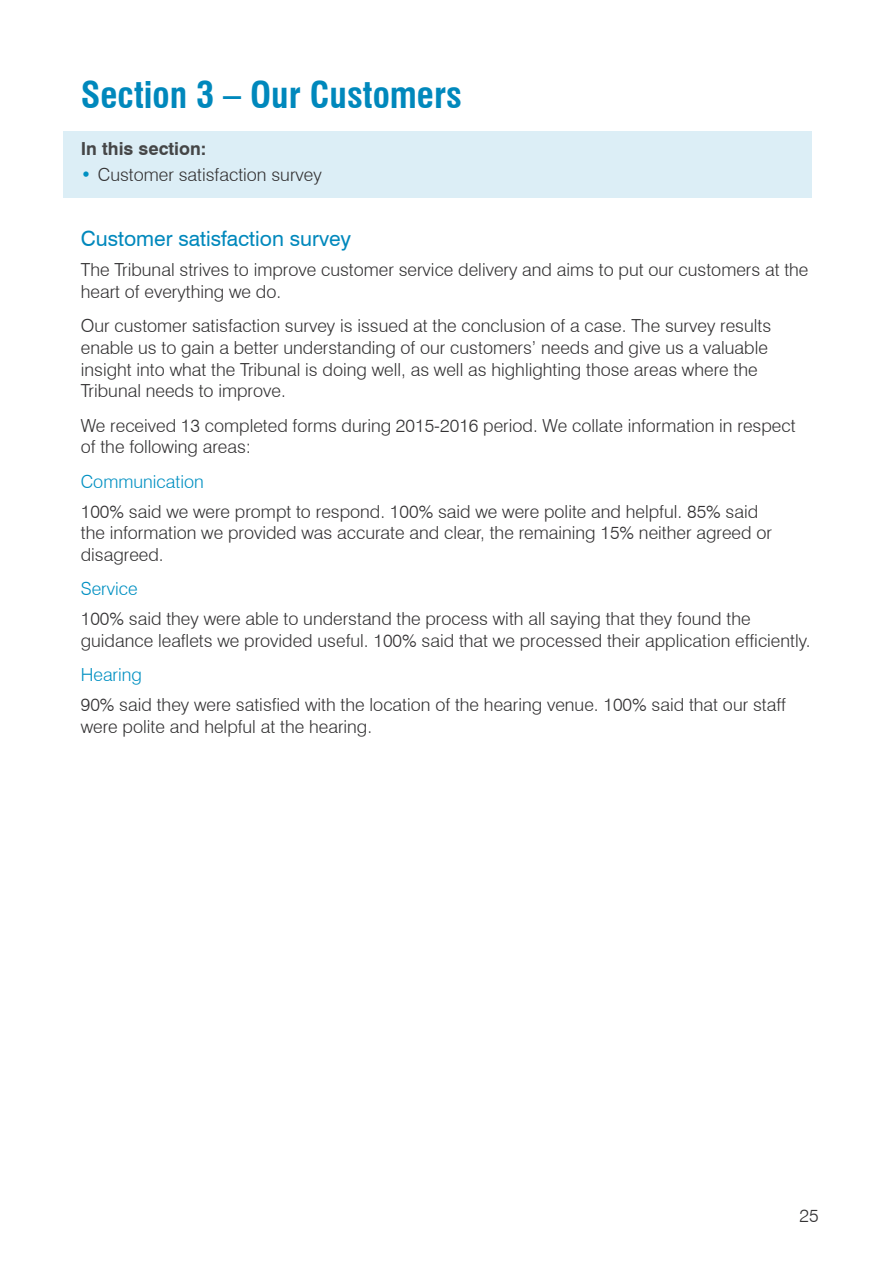
<style>
.page{position:relative;width:893px;height:1263px;background:#fff}
.page>*{position:absolute;margin:0;border:0;box-sizing:border-box;transform-origin:0 0}
.Heading{font:700 condensed 36px "Swiss 721 BT";color:#0088bc}
.Sub_Headings{font:21px "Swiss 721 BT";color:#0088bc}
.Body{font:300 18px/21.6px "Swiss 721 BT";color:#333233}
.Body-2{font:300 18px "Swiss 721 BT";color:#0090c2}
.Contents_1{font:700 18px "Swiss 721 BT";color:#454647}
.s1{color:#0090c2}
</style>
<div class="page">
<div style="left:64px;top:131px;width:748px;height:67px;background:#dceef6"></div>
<h1 class="Heading" style="left:81px;top:73px;width:383px">Section 3 – Our Customers</h1>
<p class="Contents_1" style="left:81px;top:138px;width:127px">In this section:</p>
<p class="Body" style="left:81px;top:164px;width:243px"><span class="s1">•</span> Customer satisfaction survey</p>
<h2 class="Sub_Headings" style="left:81px;top:226px;width:272px">Customer satisfaction survey</h2>
<p class="Body" style="left:81px;top:259px;width:729px">The Tribunal strives to improve customer service delivery and aims to put our customers at the heart of everything we do.</p>
<p class="Body" style="left:81px;top:315px;width:692px">Our customer satisfaction survey is issued at the conclusion of a case. The survey results enable us to gain a better understanding of our customers’ needs and give us a valuable insight into what the Tribunal is doing well, as well as highlighting those areas where the Tribunal needs to improve.</p>
<p class="Body" style="left:81px;top:414px;width:716px">We received 13 completed forms during 2015-2016 period. We collate information in respect of the following areas:</p>
<p class="Body-2" style="left:81px;top:470px;width:125px">Communication</p>
<p class="Body" style="left:81px;top:500px;width:693px">100% said we were prompt to respond. 100% said we were polite and helpful. 85% said the information we provided was accurate and clear, the remaining 15% neither agreed or disagreed.</p>
<p class="Body-2" style="left:81px;top:578px;width:58px">Service</p>
<p class="Body" style="left:81px;top:608px;width:731px">100% said they were able to understand the process with all saying that they found the guidance leaflets we provided useful. 100% said that we processed their application efficiently.</p>
<p class="Body-2" style="left:81px;top:664px;width:63px">Hearing</p>
<p class="Body" style="left:81px;top:694px;width:707px">90% said they were satisfied with the location of the hearing venue. 100% said that our staff were polite and helpful at the hearing.</p>
<p class="Body" style="left:799px;top:1205px;width:21px">25</p>
</div>
